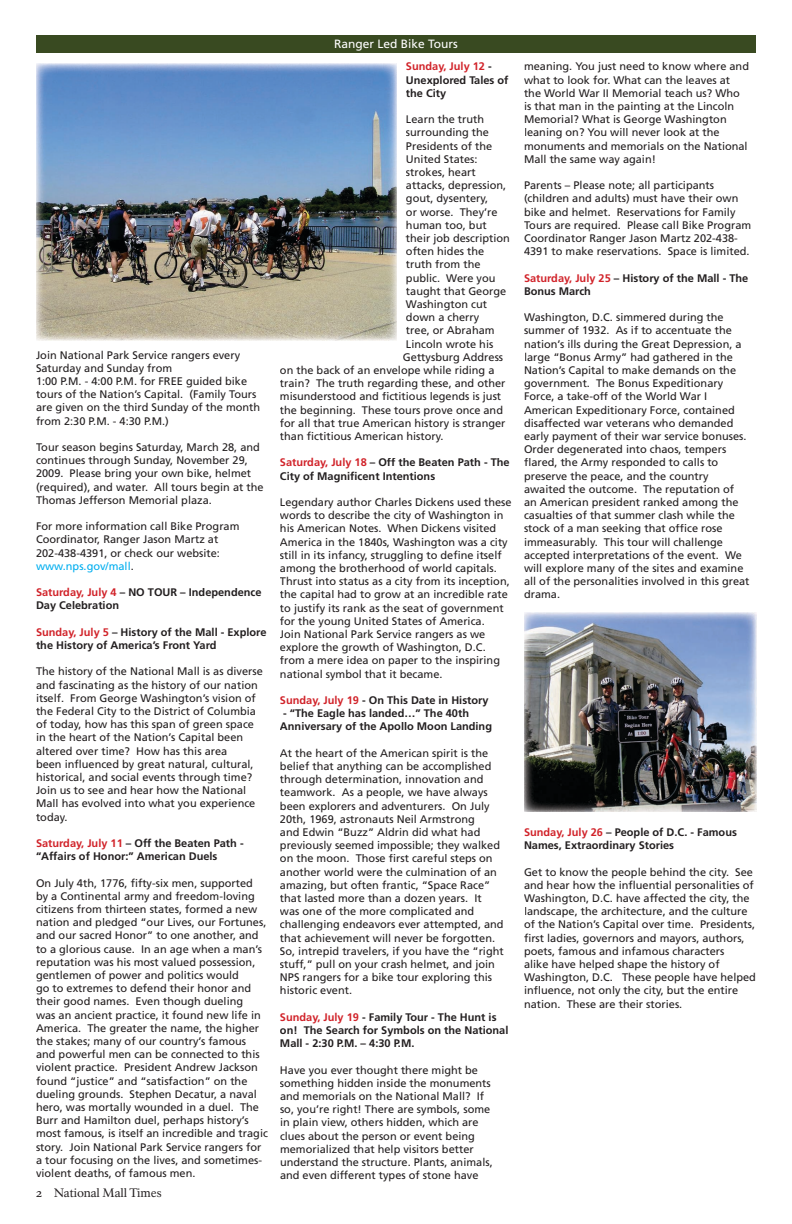
<style>
.page{position:relative;width:792px;height:1224px;background:#fff}
.page>*{position:absolute;margin:0;border:0;box-sizing:border-box;transform-origin:0 0}
.t1{font:12px "NPS Rawlinson";letter-spacing:-.005em;color:#231f20}
.t2{font:12px "Frutiger";color:#fff}
.t3{font:11px/13.2px "Frutiger";color:#231f20}
.t4{font:700 11px/13.2px "Frutiger";color:#231f20}
.s1{color:#00aeef}
.s2{color:#d1232a}
</style>
<div class="page">
<img style="left:36px;top:64px;width:361px;height:276px">
<div style="left:36px;top:35px;width:720px;height:17px;background:#394a21"></div>
<img style="left:524px;top:613px;width:233px;height:199px">
<p class="t3" style="left:36px;top:348px;width:226px">Join National Park Service rangers every Saturday and Sunday from<br>1:00 P.M. - 4:00 P.M. for FREE guided bike tours of the Nation’s Capital. (Family Tours are given on the third Sunday of the month from 2:30 P.M. - 4:30 P.M.)</p>
<p class="t3" style="left:36px;top:441px;width:229px">Tour season begins Saturday, March 28, and continues through Sunday, November 29, 2009. Please bring your own bike, helmet (required), and water. All tours begin at the Thomas Jefferson Memorial plaza.</p>
<p class="t3" style="left:36px;top:520px;width:205px">For more information call Bike Program<br>Coordinator, Ranger Jason Martz at<br>202-438-4391, or check our website: <span class="s1">www.nps.gov/mall</span>.</p>
<p class="t4" style="left:36px;top:586px;width:227px"><span class="s2">Saturday, July 4</span> – NO TOUR – Independence<br>Day Celebration</p>
<p class="t4" style="left:36px;top:625px;width:232px"><span class="s2">Sunday, July 5</span> – History of the Mall - Explore the History of America’s Front Yard</p>
<p class="t3" style="left:36px;top:665px;width:228px">The history of the National Mall is as diverse and fascinating as the history of our nation itself. From George Washington’s vision of the Federal City to the District of Columbia of today, how has this span of green space in the heart of the Nation’s Capital been altered over time? How has this area<br>been influenced by great natural, cultural, historical, and social events through time?<br>Join us to see and hear how the National Mall has evolved into what you experience today.</p>
<p class="t4" style="left:36px;top:837px;width:209px"><span class="s2">Saturday, July 11</span> – Off the Beaten Path - “Affairs of Honor:” American Duels</p>
<p class="t3" style="left:36px;top:876px;width:233px">On July 4th, 1776, fifty-six men, supported<br>by a Continental army and freedom-loving citizens from thirteen states, formed a new nation and pledged “our Lives, our Fortunes, and our sacred Honor” to one another, and to a glorious cause. In an age when a man’s reputation was his most valued possession, gentlemen of power and politics would<br>go to extremes to defend their honor and their good names. Even though dueling<br>was an ancient practice, it found new life in America. The greater the name, the higher the stakes; many of our country’s famous and powerful men can be connected to this violent practice. President Andrew Jackson found “justice” and “satisfaction” on the dueling grounds. Stephen Decatur, a naval hero, was mortally wounded in a duel. The Burr and Hamilton duel, perhaps history’s most famous, is itself an incredible and tragic story. Join National Park Service rangers for a tour focusing on the lives, and sometimes&shy;violent deaths, of famous men.</p>
<p class="t1" style="left:36px;top:1186px;width:127px">2 National Mall Times</p>
<p class="t2" style="left:334px;top:37px;width:125px">Ranger Led Bike Tours</p>
<p class="t4" style="left:406px;top:60px;width:104px"><span class="s2">Sunday, July 12</span> -<br>Unexplored Tales of the City</p>
<p class="t3" style="left:406px;top:113px;width:80px">Learn the truth</p>
<p class="t3" style="left:406px;top:126px;width:85px">surrounding the</p>
<p class="t3" style="left:406px;top:139px;width:88px">Presidents of the</p>
<p class="t3" style="left:406px;top:152px;width:73px">United States:</p>
<p class="t3" style="left:406px;top:166px;width:71px">strokes, heart</p>
<p class="t3" style="left:406px;top:179px;width:102px">attacks, depression,</p>
<p class="t3" style="left:406px;top:192px;width:84px">gout, dysentery,</p>
<p class="t3" style="left:406px;top:205px;width:93px">or worse. They’re</p>
<p class="t3" style="left:406px;top:218px;width:82px">human too, but</p>
<p class="t3" style="left:406px;top:232px;width:105px">their job description</p>
<p class="t3" style="left:406px;top:245px;width:80px">often hides the</p>
<p class="t3" style="left:406px;top:258px;width:76px">truth from the</p>
<p class="t3" style="left:406px;top:271px;width:91px">public. Were you</p>
<p class="t3" style="left:406px;top:284px;width:102px">taught that George</p>
<p class="t3" style="left:406px;top:298px;width:83px">Washington cut</p>
<p class="t3" style="left:406px;top:311px;width:75px">down a cherry</p>
<p class="t3" style="left:406px;top:324px;width:90px">tree, or Abraham</p>
<p class="t3" style="left:406px;top:337px;width:89px">Lincoln wrote his</p>
<p class="t3" style="left:403px;top:350px;width:102px">Gettysburg Address</p>
<p class="t3" style="left:280px;top:364px;width:216px">on the back of an envelope while riding a</p>
<p class="t3" style="left:280px;top:377px;width:227px">train? The truth regarding these, and other</p>
<p class="t3" style="left:280px;top:390px;width:223px">misunderstood and fictitious legends is just</p>
<p class="t3" style="left:280px;top:403px;width:225px">the beginning. These tours prove once and</p>
<p class="t3" style="left:280px;top:416px;width:227px">for all that true American history is stranger</p>
<p class="t3" style="left:280px;top:430px;width:165px">than fictitious American history.</p>
<p class="t4" style="left:280px;top:456px;width:231px"><span class="s2">Saturday, July 18</span> – Off the Beaten Path - The<br>City of Magnificent Intentions</p>
<p class="t3" style="left:280px;top:496px;width:233px">Legendary author Charles Dickens used these words to describe the city of Washington in his American Notes. When Dickens visited America in the 1840s, Washington was a city still in its infancy, struggling to define itself among the brotherhood of world capitals.<br>Thrust into status as a city from its inception, the capital had to grow at an incredible rate to justify its rank as the seat of government for the young United States of America.<br>Join National Park Service rangers as we explore the growth of Washington, D.C. from a mere idea on paper to the inspiring national symbol that it became.</p>
<p class="t4" style="left:280px;top:694px;width:210px"><span class="s2">Sunday, July 19</span> - On This Date in History</p>
<p class="t4" style="left:280px;top:707px;width:214px">- “The Eagle has landed…” The 40th<br>Anniversary of the Apollo Moon Landing</p>
<p class="t3" style="left:280px;top:746px;width:225px">At the heart of the American spirit is the belief that anything can be accomplished through determination, innovation and teamwork. As a people, we have always been explorers and adventurers. On July 20th, 1969, astronauts Neil Armstrong<br>and Edwin “Buzz” Aldrin did what had previously seemed impossible; they walked on the moon. Those first careful steps on another world were the culmination of an amazing, but often frantic, “Space Race” that lasted more than a dozen years. It was one of the more complicated and challenging endeavors ever attempted, and that achievement will never be forgotten.<br>So, intrepid travelers, if you have the “right stuff,” pull on your crash helmet, and join NPS rangers for a bike tour exploring this historic event.</p>
<p class="t4" style="left:280px;top:1010px;width:230px"><span class="s2">Sunday, July 19</span> - Family Tour - The Hunt is on! The Search for Symbols on the National<br>Mall - 2:30 P.M. – 4:30 P.M.</p>
<p class="t3" style="left:280px;top:1063px;width:214px">Have you ever thought there might be something hidden inside the monuments and memorials on the National Mall? If so, you’re right! There are symbols, some in plain view, others hidden, which are clues about the person or event being memorialized that help visitors better understand the structure. Plants, animals, and even different types of stone have</p>
<p class="t3" style="left:524px;top:60px;width:227px">meaning. You just need to know where and what to look for. What can the leaves at the World War II Memorial teach us? Who is that man in the painting at the Lincoln Memorial? What is George Washington leaning on? You will never look at the monuments and memorials on the National Mall the same way again!</p>
<p class="t3" style="left:524px;top:179px;width:229px">Parents – Please note; all participants (children and adults) must have their own bike and helmet. Reservations for Family Tours are required. Please call Bike Program Coordinator Ranger Jason Martz 202-438- 4391 to make reservations. Space is limited.</p>
<p class="t4" style="left:524px;top:271px;width:226px"><span class="s2">Saturday, July 25</span> – History of the Mall - The<br>Bonus March</p>
<p class="t3" style="left:524px;top:311px;width:227px">Washington, D.C. simmered during the summer of 1932. As if to accentuate the nation’s ills during the Great Depression, a large “Bonus Army” had gathered in the Nation’s Capital to make demands on the government. The Bonus Expeditionary Force, a take-off of the World War I American Expeditionary Force, contained disaffected war veterans who demanded early payment of their war service bonuses.<br>Order degenerated into chaos, tempers flared, the Army responded to calls to preserve the peace, and the country awaited the outcome. The reputation of an American president ranked among the casualties of that summer clash while the stock of a man seeking that office rose immeasurably. This tour will challenge accepted interpretations of the event. We will explore many of the sites and examine all of the personalities involved in this great drama.</p>
<p class="t4" style="left:524px;top:826px;width:214px"><span class="s2">Sunday, July 26</span> – People of D.C. - Famous<br>Names, Extraordinary Stories</p>
<p class="t3" style="left:524px;top:865px;width:234px">Get to know the people behind the city. See and hear how the influential personalities of Washington, D.C. have affected the city, the landscape, the architecture, and the culture of the Nation’s Capital over time. Presidents, first ladies, governors and mayors, authors, poets, famous and infamous characters<br>alike have helped shape the history of Washington, D.C. These people have helped influence, not only the city, but the entire nation. These are their stories.</p>
</div>
